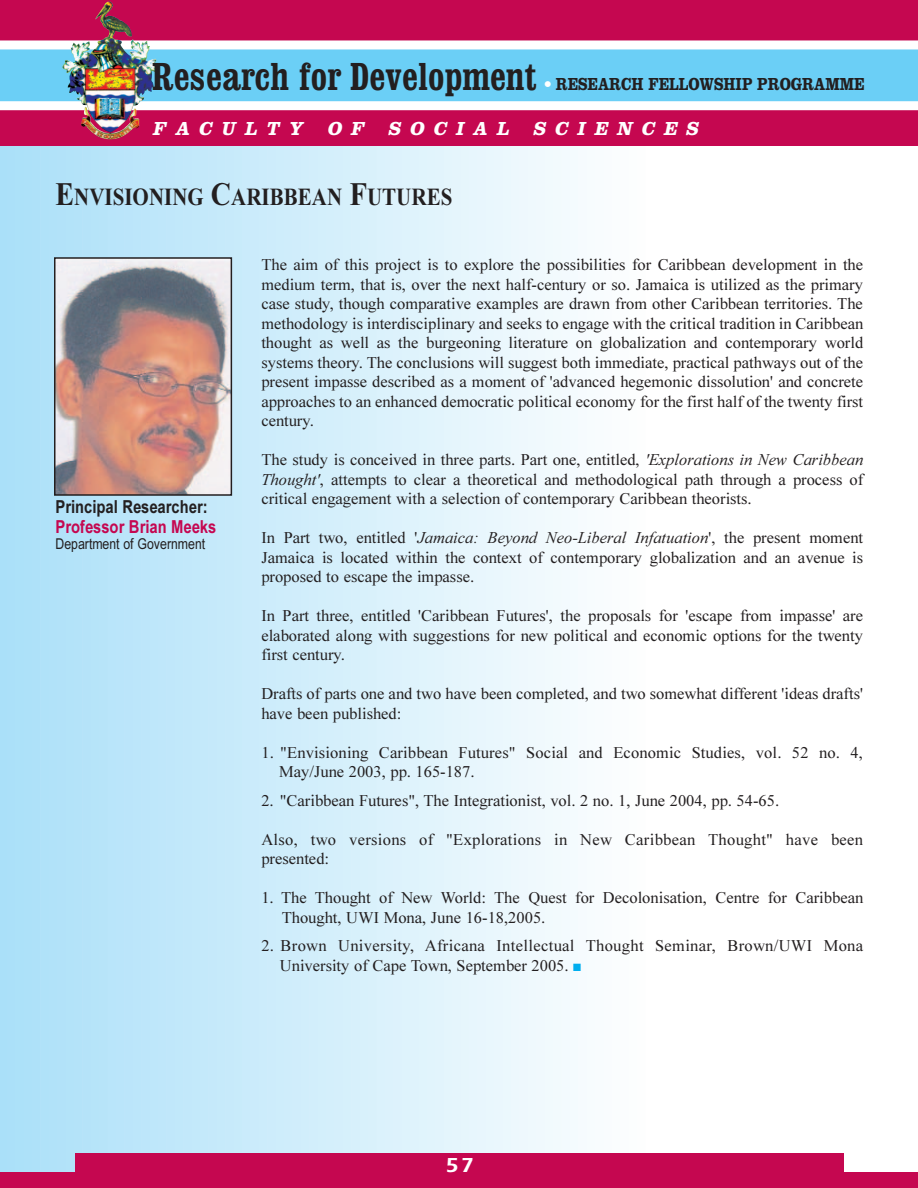
<style>
.page{position:relative;width:918px;height:1188px;background:#fff}
.page>*{position:absolute;margin:0;border:0;box-sizing:border-box;transform-origin:0 0}
.t1{font:39px "TTE9 AO00";color:#231f20;scale:.95 1}
.t2{font:24.75px "TTEA5 O00";color:#231f20;scale:.85 1}
.t3{font:21px "TTEBAO00";color:#fff}
.t4{font:italic 19.5px "TTEB6 O00";color:#fff;scale:.95 1}
.t5{font:18px "TTEB6 O00";color:#231f20;scale:.8 1}
.t6{font:18px "TTED1 O00";color:#231f20}
.t7{font:18px "TTED1 O00";color:#c50750}
.t8{font:16.5px/19.5px "TTEBDO00";color:#231f20;text-align:justify}
.t9{font:16.5px/19.5px "TTEBDO00";letter-spacing:.02em;color:#231f20}
.t10{font:15px "TTECEO00";color:#231f20}
.s1{font-family:"TTEB2 O00";color:#fff}
.s2{font-size:33px}
.s3{font-family:"TTEC7 O00"}
.s4{font-family:"TTEC1 O00";font-size:10.5px;color:#00aeef}
</style>
<div class="page">
<div style="left:0;top:144px;width:8px;height:1044px;background:#aae0f9"></div>
<div style="left:5px;top:144px;width:12px;height:1044px;background:#abe0f9"></div>
<div style="left:14px;top:144px;width:11px;height:1044px;background:#ace1f9"></div>
<div style="left:22px;top:144px;width:12px;height:1044px;background:#ade1f9"></div>
<div style="left:31px;top:144px;width:11px;height:1044px;background:#aee1f9"></div>
<div style="left:39px;top:144px;width:11px;height:1044px;background:#b0e2f9"></div>
<div style="left:47px;top:144px;width:12px;height:1044px;background:#b1e2f9"></div>
<div style="left:56px;top:144px;width:11px;height:1044px;background:#b2e2f9"></div>
<div style="left:64px;top:144px;width:12px;height:1044px;background:#b3e3f9"></div>
<div style="left:73px;top:144px;width:11px;height:1044px;background:#b4e3f9"></div>
<div style="left:81px;top:144px;width:11px;height:1044px;background:#b5e3f9"></div>
<div style="left:89px;top:144px;width:12px;height:1044px;background:#b6e4f9"></div>
<div style="left:98px;top:144px;width:11px;height:1044px;background:#b7e4f9"></div>
<div style="left:106px;top:144px;width:12px;height:1044px;background:#b9e5fa"></div>
<div style="left:115px;top:144px;width:11px;height:1044px;background:#bae5fa"></div>
<div style="left:123px;top:144px;width:11px;height:1044px;background:#bbe5fa"></div>
<div style="left:131px;top:144px;width:12px;height:1044px;background:#bce6fa"></div>
<div style="left:140px;top:144px;width:11px;height:1044px;background:#bde6fa"></div>
<div style="left:148px;top:144px;width:12px;height:1044px;background:#bee7fa"></div>
<div style="left:157px;top:144px;width:11px;height:1044px;background:#bfe7fa"></div>
<div style="left:165px;top:144px;width:11px;height:1044px;background:#c0e7fa"></div>
<div style="left:173px;top:144px;width:12px;height:1044px;background:#c1e8fa"></div>
<div style="left:182px;top:144px;width:11px;height:1044px;background:#c2e8fa"></div>
<div style="left:190px;top:144px;width:12px;height:1044px;background:#c3e9fa"></div>
<div style="left:199px;top:144px;width:11px;height:1044px;background:#c4e9fa"></div>
<div style="left:207px;top:144px;width:11px;height:1044px;background:#c5e9fa"></div>
<div style="left:215px;top:144px;width:12px;height:1044px;background:#c6eafa"></div>
<div style="left:224px;top:144px;width:11px;height:1044px;background:#c7eafa"></div>
<div style="left:232px;top:144px;width:12px;height:1044px;background:#c8ebfa"></div>
<div style="left:241px;top:144px;width:11px;height:1044px;background:#caebfb"></div>
<div style="left:249px;top:144px;width:12px;height:1044px;background:#cbebfb"></div>
<div style="left:258px;top:144px;width:11px;height:1044px;background:#ccecfb"></div>
<div style="left:266px;top:144px;width:11px;height:1044px;background:#cdecfb"></div>
<div style="left:274px;top:144px;width:12px;height:1044px;background:#ceedfb"></div>
<div style="left:283px;top:144px;width:11px;height:1044px;background:#cfedfb"></div>
<div style="left:291px;top:144px;width:12px;height:1044px;background:#d0edfb"></div>
<div style="left:300px;top:144px;width:11px;height:1044px;background:#d1eefb"></div>
<div style="left:308px;top:144px;width:11px;height:1044px;background:#d2eefb"></div>
<div style="left:316px;top:144px;width:12px;height:1044px;background:#d3effb"></div>
<div style="left:325px;top:144px;width:11px;height:1044px;background:#d4effb"></div>
<div style="left:333px;top:144px;width:12px;height:1044px;background:#d5effb"></div>
<div style="left:342px;top:144px;width:11px;height:1044px;background:#d6f0fb"></div>
<div style="left:350px;top:144px;width:11px;height:1044px;background:#d7f0fb"></div>
<div style="left:358px;top:144px;width:12px;height:1044px;background:#d8f1fb"></div>
<div style="left:367px;top:144px;width:11px;height:1044px;background:#d9f1fb"></div>
<div style="left:375px;top:144px;width:12px;height:1044px;background:#dbf2fc"></div>
<div style="left:384px;top:144px;width:11px;height:1044px;background:#dcf2fc"></div>
<div style="left:392px;top:144px;width:11px;height:1044px;background:#ddf2fc"></div>
<div style="left:400px;top:144px;width:12px;height:1044px;background:#def3fc"></div>
<div style="left:409px;top:144px;width:11px;height:1044px;background:#dff3fc"></div>
<div style="left:417px;top:144px;width:12px;height:1044px;background:#e0f4fc"></div>
<div style="left:426px;top:144px;width:11px;height:1044px;background:#e1f4fc"></div>
<div style="left:434px;top:144px;width:11px;height:1044px;background:#e2f4fc"></div>
<div style="left:442px;top:144px;width:12px;height:1044px;background:#e4f5fc"></div>
<div style="left:451px;top:144px;width:11px;height:1044px;background:#e5f5fc"></div>
<div style="left:459px;top:144px;width:12px;height:1044px;background:#e6f6fc"></div>
<div style="left:468px;top:144px;width:11px;height:1044px;background:#e7f6fd"></div>
<div style="left:476px;top:144px;width:11px;height:1044px;background:#e8f6fd"></div>
<div style="left:484px;top:144px;width:12px;height:1044px;background:#e9f7fd"></div>
<div style="left:493px;top:144px;width:11px;height:1044px;background:#eaf7fd"></div>
<div style="left:501px;top:144px;width:12px;height:1044px;background:#ebf8fd"></div>
<div style="left:510px;top:144px;width:11px;height:1044px;background:#edf8fd"></div>
<div style="left:518px;top:144px;width:11px;height:1044px;background:#eef8fd"></div>
<div style="left:526px;top:144px;width:12px;height:1044px;background:#eff9fd"></div>
<div style="left:535px;top:144px;width:11px;height:1044px;background:#f0f9fd"></div>
<div style="left:543px;top:144px;width:12px;height:1044px;background:#f1fafd"></div>
<div style="left:552px;top:144px;width:11px;height:1044px;background:#f2fafd"></div>
<div style="left:560px;top:144px;width:11px;height:1044px;background:#f3fafe"></div>
<div style="left:568px;top:144px;width:12px;height:1044px;background:#f4fbfe"></div>
<div style="left:577px;top:144px;width:11px;height:1044px;background:#f6fbfe"></div>
<div style="left:585px;top:144px;width:12px;height:1044px;background:#f7fcfe"></div>
<div style="left:594px;top:144px;width:11px;height:1044px;background:#f8fcfe"></div>
<div style="left:602px;top:144px;width:11px;height:1044px;background:#f9fcfe"></div>
<div style="left:610px;top:144px;width:12px;height:1044px;background:#fafdfe"></div>
<div style="left:619px;top:144px;width:11px;height:1044px;background:#fbfdfe"></div>
<div style="left:0;top:0;width:918px;height:145px;background:#c50750"></div>
<div style="left:0;top:45px;width:918px;height:56px;background:#6bcff6"></div>
<div style="left:0;top:40px;width:918px;height:9px;background:#fff"></div>
<div style="left:0;top:101px;width:918px;height:9px;background:#fff"></div>
<img style="left:61px;top:1px;width:96px;height:131px">
<div style="left:0;top:1173px;width:918px;height:15px;background:#c50750"></div>
<div style="left:76px;top:1154px;width:768px;height:23px;background:#c50750"></div>
<img style="left:57px;top:260px;width:172px;height:233px">
<div style="left:54px;top:257px;width:178px;height:239px;border:2px solid #231f20"></div>
<h1 class="t1" style="left:152px;top:63px;width:406px">Research for Development</h1>
<p class="t4" style="left:152px;top:122px;width:579px">FACULTY OF SOCIAL SCIENCES</p>
<p class="t5" style="left:543px;top:78px;width:403px"><span class="s1">•</span> RESEARCH FELLOWSHIP PROGRAMME</p>
<h2 class="t2" style="left:56px;top:189px;width:468px"><span class="s2">E</span>NVISIONING <span class="s2">C</span>ARIBBEAN <span class="s2">F</span>UTURES</h2>
<p class="t6" style="left:56px;top:501px;width:154px">Principal Researcher:</p>
<p class="t7" style="left:56px;top:520px;width:162px">Professor Brian Meeks</p>
<p class="t10" style="left:56px;top:539px;width:151px">Department of Government</p>
<p class="t8" style="left:261px;top:256px;width:603px">The aim of this project is to explore the possibilities for Caribbean development in the medium term, that is, over the next half-century or so. Jamaica is utilized as the primary case study, though comparative examples are drawn from other Caribbean territories. The methodology is interdisciplinary and seeks to engage with the critical tradition in Caribbean thought as well as the burgeoning literature on globalization and contemporary world systems theory. The conclusions will suggest both immediate, practical pathways out of the present impasse described as a moment of 'advanced hegemonic dissolution' and concrete approaches to an enhanced democratic political economy for the first half of the twenty first century.</p>
<p class="t8" style="left:261px;top:451px;width:603px">The study is conceived in three parts. Part one, entitled, <span class="s3">'Explorations in New Caribbean Thought'</span>, attempts to clear a theoretical and methodological path through a process of critical engagement with a selection of contemporary Caribbean theorists.</p>
<p class="t8" style="left:261px;top:529px;width:603px">In Part two, entitled '<span class="s3">Jamaica: Beyond Neo-Liberal Infatuation</span>', the present moment Jamaica is located within the context of contemporary globalization and an avenue is proposed to escape the impasse.</p>
<p class="t8" style="left:261px;top:607px;width:603px">In Part three, entitled 'Caribbean Futures', the proposals for 'escape from impasse' are elaborated along with suggestions for new political and economic options for the twenty first century.</p>
<p class="t8" style="left:261px;top:685px;width:603px">Drafts of parts one and two have been completed, and two somewhat different 'ideas drafts' have been published:</p>
<p class="t8" style="left:279px;top:744px;width:586px;text-indent:-18px">1. "Envisioning Caribbean Futures" Social and Economic Studies, vol. 52 no. 4,<br>May/June 2003, pp. 165-187.</p>
<p class="t8" style="left:261px;top:792px;width:519px">2. "Caribbean Futures", The Integrationist, vol. 2 no. 1, June 2004, pp. 54-65.</p>
<p class="t9" style="left:261px;top:831px;width:603px">Also, two versions of "Explorations in New Caribbean Thought" have been presented:</p>
<p class="t8" style="left:282px;top:889px;width:583px;text-indent:-20px">1. The Thought of New World: The Quest for Decolonisation, Centre for Caribbean<br>Thought, UWI Mona, June 16-18,2005.</p>
<p class="t9" style="left:280px;top:937px;width:585px;text-indent:-19px">2. Brown University, Africana Intellectual Thought Seminar, Brown/UWI Mona<br>University of Cape Town, September 2005. <span class="s4">■</span></p>
<p class="t3" style="left:446px;top:1158px;width:30px">57</p>
</div>
